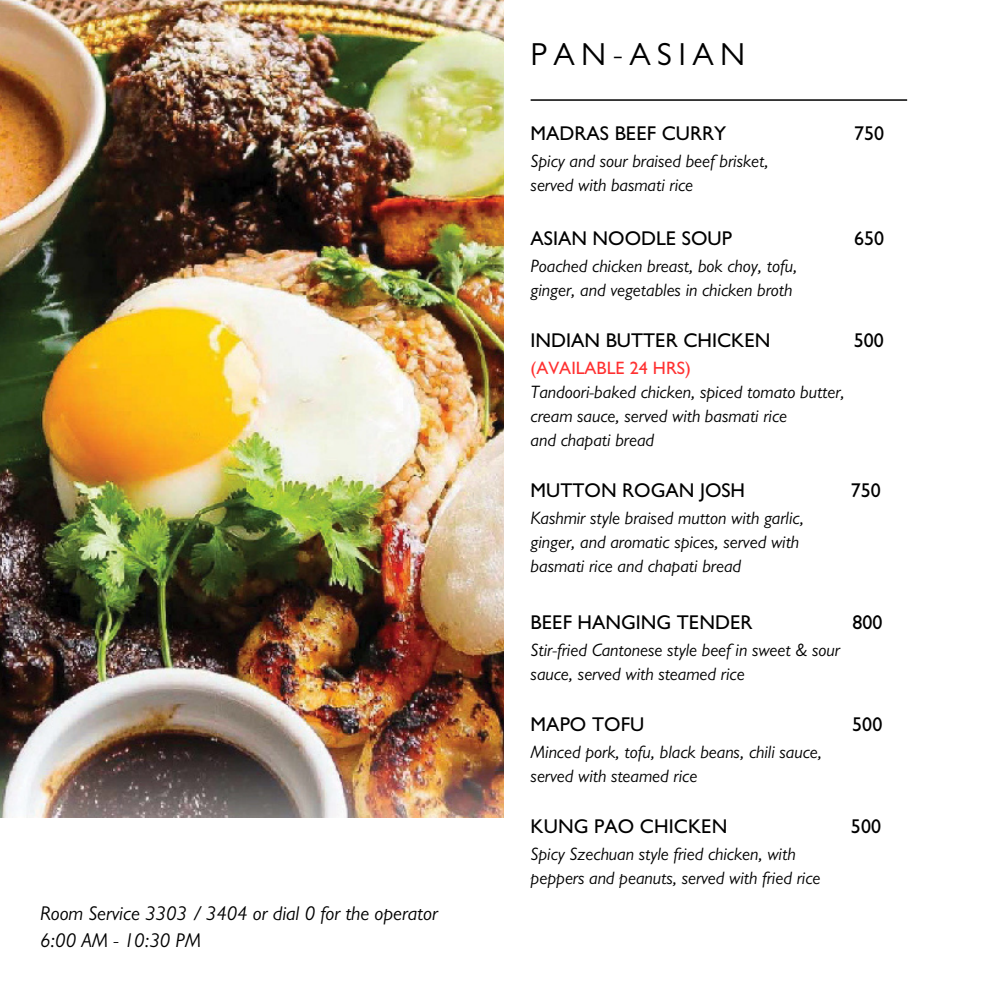
<style>
.page{position:relative;width:1008px;height:1008px;background:#fff}
.page>*{position:absolute;margin:0;border:0;box-sizing:border-box;transform-origin:0 0}
.t1{font:32px "Gill Sans";letter-spacing:.2em;color:#000}
.t2{font:500 20px "Gill Sans";color:#000}
.t3{font:italic 20px/27px "Gill Sans";color:#000}
.t4{font:italic 18px/24px "Gill Sans";color:#000}
.t5{font:500 18px "Gill Sans";color:#ff3131}
</style>
<div class="page">
<img style="left:0;top:0;width:504px;height:818px">
<hr style="left:531px;top:99px;width:376px;height:2px;background:#000">
<p class="t3" style="left:40px;top:903px;width:399px">Room Service 3303 / 3404 or dial 0 for the operator<br>6:00 AM - 10:30 PM</p>
<h1 class="t1" style="left:531px;top:43px;width:216px">PAN-ASIAN</h1>
<p class="t2" style="left:531px;top:126px;width:197px">MADRAS BEEF CURRY</p>
<p class="t2" style="left:854px;top:126px;width:31px">750</p>
<p class="t4" style="left:531px;top:151px;width:240px">Spicy and sour braised beef brisket, served with basmati rice</p>
<p class="t2" style="left:531px;top:231px;width:203px">ASIAN NOODLE SOUP</p>
<p class="t2" style="left:854px;top:231px;width:31px">650</p>
<p class="t4" style="left:531px;top:256px;width:268px">Poached chicken breast, bok choy, tofu, ginger, and vegetables in chicken broth</p>
<p class="t2" style="left:531px;top:333px;width:241px">INDIAN BUTTER CHICKEN</p>
<p class="t2" style="left:854px;top:333px;width:31px">500</p>
<p class="t5" style="left:531px;top:361px;width:162px">(AVAILABLE 24 HRS)</p>
<p class="t4" style="left:531px;top:382px;width:316px">Tandoori-baked chicken, spiced tomato butter, cream sauce, served with basmati rice<br>and chapati bread</p>
<p class="t2" style="left:531px;top:483px;width:216px">MUTTON ROGAN JOSH</p>
<p class="t2" style="left:851px;top:483px;width:31px">750</p>
<p class="t4" style="left:531px;top:508px;width:275px">Kashmir style braised mutton with garlic, ginger, and aromatic spices, served with basmati rice and chapati bread</p>
<p class="t2" style="left:531px;top:615px;width:223px">BEEF HANGING TENDER</p>
<p class="t2" style="left:853px;top:615px;width:31px">800</p>
<p class="t4" style="left:531px;top:640px;width:311px">Stir-fried Cantonese style beef in sweet &amp; sour sauce, served with steamed rice</p>
<p class="t2" style="left:531px;top:717px;width:115px">MAPO TOFU</p>
<p class="t2" style="left:852px;top:717px;width:32px">500</p>
<p class="t4" style="left:531px;top:742px;width:293px">Minced pork, tofu, black beans, chili sauce, served with steamed rice</p>
<p class="t2" style="left:531px;top:819px;width:198px">KUNG PAO CHICKEN</p>
<p class="t2" style="left:851px;top:819px;width:32px">500</p>
<p class="t4" style="left:531px;top:844px;width:291px">Spicy Szechuan style fried chicken, with peppers and peanuts, served with fried rice</p>
</div>
